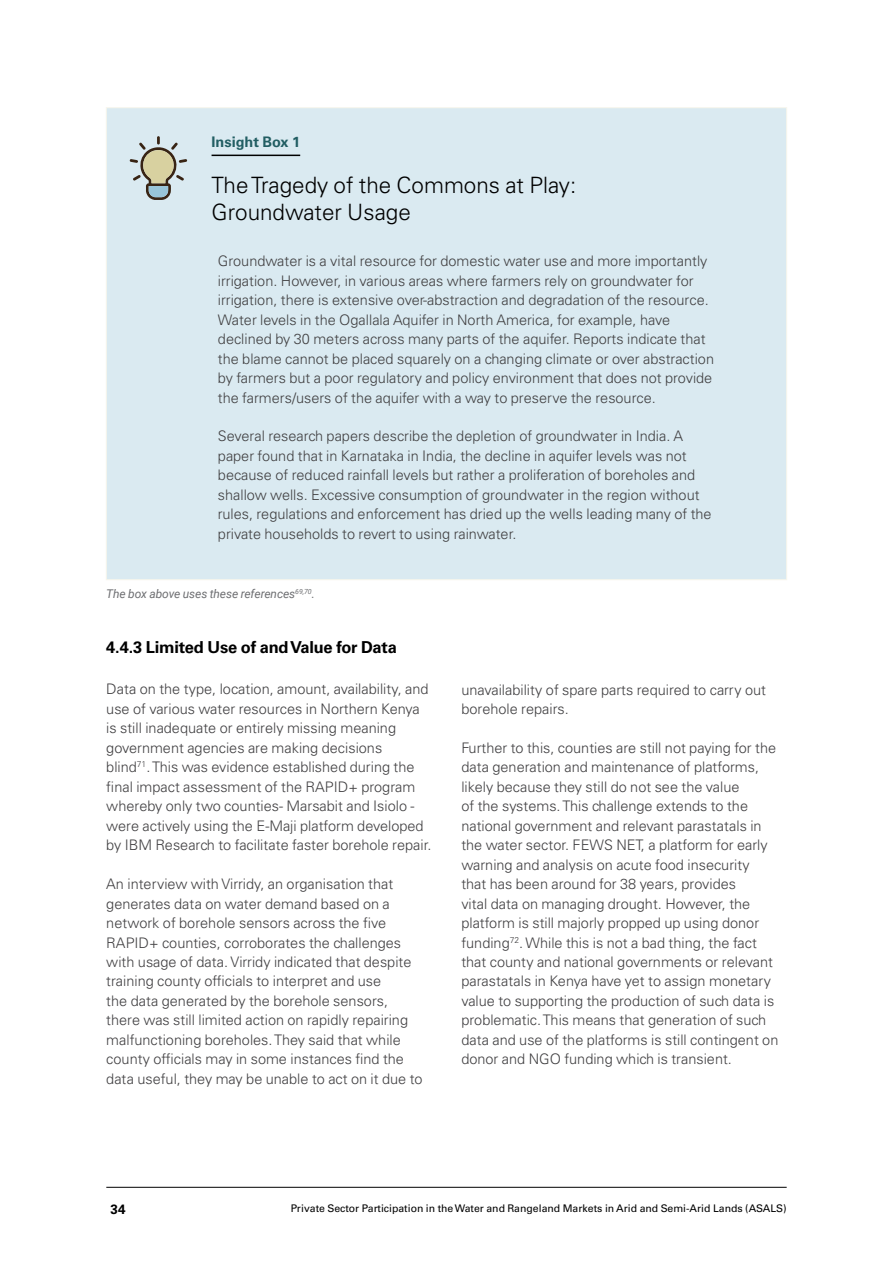
<style>
.page{position:relative;width:893px;height:1263px;background:#fff}
.page>*{position:absolute;margin:0;border:0;box-sizing:border-box;transform-origin:0 0}
.t1{font:300 22.5px/27px "Univers LT Std";color:#000}
.t2{font:700 16.5px "Univers LT Std";letter-spacing:-.01em;color:#000}
.t3{font:300 14.55px/19.5px "Univers LT Std";color:#414042}
.t4{font:700 14.55px "Univers LT Std";color:#225e63}
.t5{font:700 13.5px "Univers LT Std";color:#000}
.t6{font:italic 12px "Roboto";letter-spacing:-.005em;color:#6d6e71}
.t7{font:10.5px "Univers LT Std";color:#000}
</style>
<div class="page">
<hr style="left:106px;top:1187px;width:681px;height:1px;background:#000">
<div style="left:106px;top:107px;width:681px;height:473px;background:#daeaf1;border:1px solid #f7f6ec"></div>
<svg style="left:130px;top:136px;width:57px;height:64px"></svg>
<hr style="left:212px;top:155px;width:88px;height:1px;background:#000">
<p class="t4" style="left:212px;top:133px;width:90px">Insight Box 1</p>
<h1 class="t1" style="left:212px;top:171px;width:366px">The Tragedy of the Commons at Play:<br>Groundwater Usage</h1>
<p class="t3" style="left:218px;top:251px;width:498px">Groundwater is a vital resource for domestic water use and more importantly irrigation. However, in various areas where farmers rely on groundwater for irrigation, there is extensive over-abstraction and degradation of the resource.<br>Water levels in the Ogallala Aquifer in North America, for example, have declined by 30 meters across many parts of the aquifer. Reports indicate that the blame cannot be placed squarely on a changing climate or over abstraction by farmers but a poor regulatory and policy environment that does not provide the farmers/users of the aquifer with a way to preserve the resource.</p>
<p class="t3" style="left:218px;top:427px;width:495px">Several research papers describe the depletion of groundwater in India. A paper found that in Karnataka in India, the decline in aquifer levels was not because of reduced rainfall levels but rather a proliferation of boreholes and shallow wells. Excessive consumption of groundwater in the region without rules, regulations and enforcement has dried up the wells leading many of the private households to revert to using rainwater.</p>
<p class="t6" style="left:106px;top:585px;width:210px">The box above uses these references<sup>69,70</sup>.</p>
<p class="t2" style="left:106px;top:637px;width:292px">4.4.3 Limited Use of and Value for Data</p>
<p class="t3" style="left:106px;top:679px;width:327px">Data on the type, location, amount, availability, and use of various water resources in Northern Kenya is still inadequate or entirely missing meaning government agencies are making decisions<br>blind<sup>71</sup>. This was evidence established during the final impact assessment of the RAPID+ program whereby only two counties- Marsabit and Isiolo - were actively using the E-Maji platform developed by IBM Research to facilitate faster borehole repair.</p>
<p class="t3" style="left:106px;top:874px;width:318px">An interview with Virridy, an organisation that generates data on water demand based on a network of borehole sensors across the five RAPID+ counties, corroborates the challenges with usage of data. Virridy indicated that despite training county officials to interpret and use<br>the data generated by the borehole sensors, there was still limited action on rapidly repairing malfunctioning boreholes. They said that while county officials may in some instances find the data useful, they may be unable to act on it due to</p>
<p class="t3" style="left:461px;top:680px;width:306px">unavailability of spare parts required to carry out borehole repairs.</p>
<p class="t3" style="left:461px;top:738px;width:318px">Further to this, counties are still not paying for the data generation and maintenance of platforms, likely because they still do not see the value<br>of the systems. This challenge extends to the national government and relevant parastatals in the water sector. FEWS NET, a platform for early warning and analysis on acute food insecurity that has been around for 38 years, provides<br>vital data on managing drought. However, the platform is still majorly propped up using donor funding<sup>72</sup>. While this is not a bad thing, the fact that county and national governments or relevant parastatals in Kenya have yet to assign monetary value to supporting the production of such data is problematic. This means that generation of such data and use of the platforms is still contingent on donor and NGO funding which is transient.</p>
<p class="t5" style="left:111px;top:1201px;width:16px">34</p>
<p class="t7" style="left:291px;top:1201px;width:497px">Private Sector Participation in the Water and Rangeland Markets in Arid and Semi-Arid Lands (ASALS)</p>
</div>
